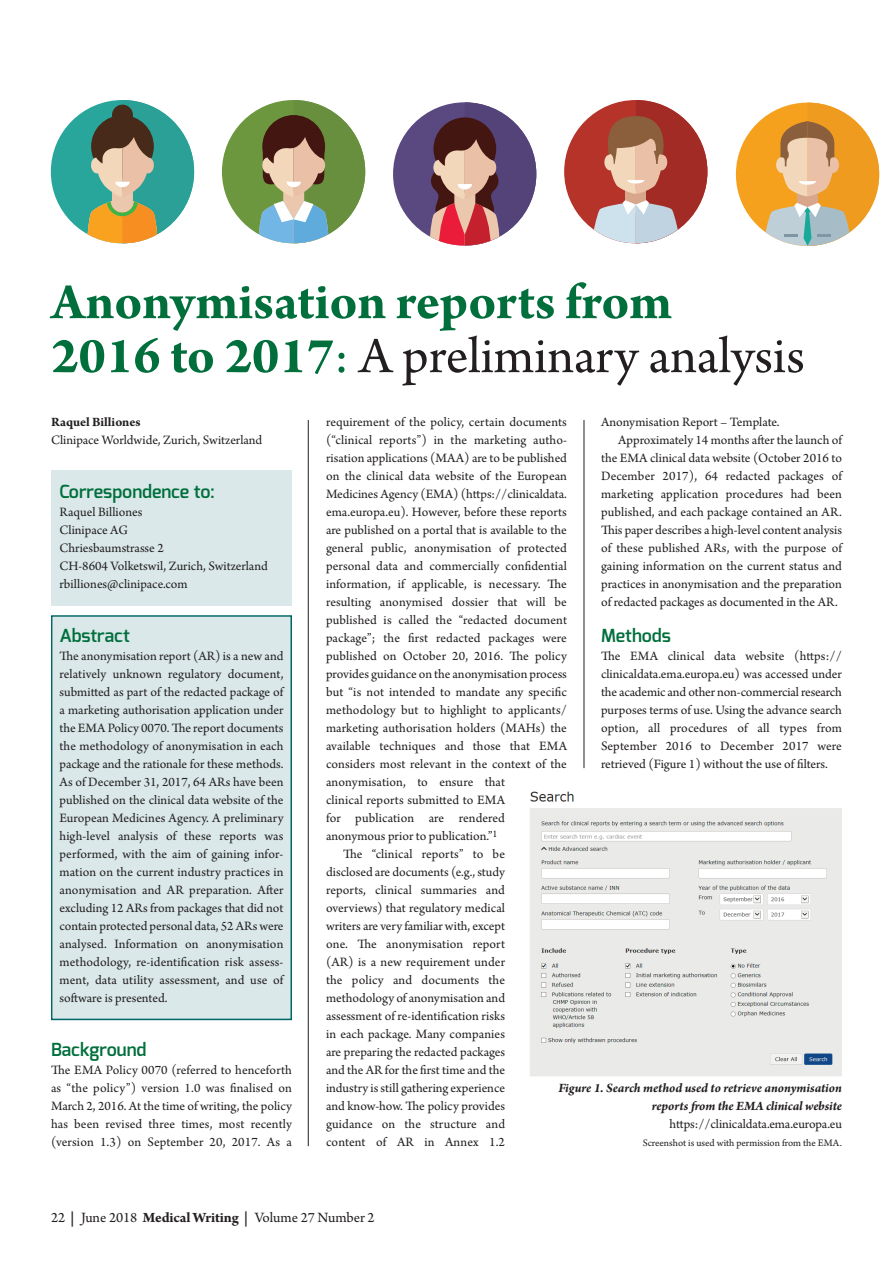
<style>
.page{position:relative;width:893px;height:1263px;background:#fff}
.page>*{position:absolute;margin:0;border:0;box-sizing:border-box;transform-origin:0 0}
.t1{font:700 54px/54px "Arno Pro";color:#006f3c}
.t2{font:600 18px "Exo";color:#006f3c}
.t3{font:15px "Arno Pro";letter-spacing:-.005em;color:#231f20}
.t4{font:13.5px/18px "Arno Pro";letter-spacing:.005em;color:#231f20;text-align:justify}
.t5{font:italic 700 13.5px/18px "Arno Pro";letter-spacing:-.005em;color:#231f20;text-align:right}
.t6{font:700 13.5px "Arno Pro";color:#231f20}
.t7{font:10.5px "Arno Pro";color:#231f20}
.s1{font-weight:400}
.s2{font-weight:400;color:#231f20}
.s3{font-weight:700}
</style>
<div class="page">
<div style="left:53px;top:617px;width:237px;height:402px;background:#dae8e9"></div>
<div style="left:51px;top:615px;width:241px;height:405px;border:2px solid #006667"></div>
<div style="left:52px;top:471px;width:240px;height:135px;background:#dae8e9"></div>
<div style="left:564px;top:100px;width:143px;height:143px;background:#b6332a;border-radius:50%"></div>
<svg style="left:591px;top:100px;width:116px;height:143px"></svg>
<div style="left:393px;top:102px;width:143px;height:144px;background:#5a4981;border-radius:50%"></div>
<svg style="left:429px;top:102px;width:107px;height:144px"></svg>
<div style="left:222px;top:100px;width:143px;height:143px;background:#6c973f;border-radius:50%"></div>
<svg style="left:258px;top:100px;width:107px;height:143px"></svg>
<div style="left:51px;top:100px;width:143px;height:143px;background:#29a69c;border-radius:50%"></div>
<svg style="left:87px;top:100px;width:107px;height:143px"></svg>
<div style="left:112px;top:105px;width:21px;height:21px;background:#472a19;border-radius:50%"></div>
<div style="left:736px;top:103px;width:143px;height:143px;background:#f5a11d;border-radius:50%"></div>
<svg style="left:762px;top:103px;width:117px;height:143px"></svg>
<img style="left:530px;top:791px;width:312px;height:285px">
<hr style="left:308px;top:420px;width:1px;height:726px;background:#231f20">
<hr style="left:584px;top:420px;width:1px;height:348px;background:#231f20">
<h1 class="t1" style="left:51px;top:280px;width:755px">Anonymisation reports from<br>2016 to 2017<span class="s1">:</span> <span class="s2">A preliminary analysis</span></h1>
<p class="t6" style="left:51px;top:417px;width:91px">Raquel Billiones</p>
<p class="t4" style="left:51px;top:432px;width:213px">Clinipace Worldwide, Zurich, Switzerland</p>
<h2 class="t2" style="left:60px;top:484px;width:157px">Correspondence to:</h2>
<p class="t4" style="left:60px;top:504px;width:210px;text-align:left">Raquel Billiones<br>Clinipace AG<br>Chriesbaumstrasse 2<br>CH-8604 Volketswil, Zurich, Switzerland rbilliones@clinipace.com</p>
<h2 class="t2" style="left:60px;top:628px;width:72px">Abstract</h2>
<p class="t4" style="left:60px;top:648px;width:225px">The anonymisation report (AR) is a new and relatively unknown regulatory document, submitted as part of the redacted package of a marketing authorisation application under the EMA Policy 0070. The report documents the methodology of anonymisation in each package and the rationale for these methods.<br>As of December 31, 2017, 64 ARs have been published on the clinical data website of the European Medicines Agency. A preliminary high-level analysis of these reports was performed, with the aim of gaining infor&shy;mation on the current industry practices in anonymisation and AR preparation. After excluding 12 ARs from packages that did not contain protected personal data, 52 ARs were analysed. Information on anonymisation methodology, re-identification risk assess&shy;ment, data utility assessment, and use of software is presented.</p>
<h2 class="t2" style="left:51px;top:1042px;width:97px">Background</h2>
<p class="t4" style="left:51px;top:1062px;width:242px">The EMA Policy 0070 (referred to henceforth as “the policy”) version 1.0 was finalised on March 2, 2016. At the time of writing, the policy has been revised three times, most recently (version 1.3) on September 20, 2017. As a</p>
<p class="t4" style="left:601px;top:414px;width:180px">Anonymisation Report – Template.</p>
<p class="t4" style="left:618px;top:432px;width:225px">Approximately 14 months after the launch of</p>
<p class="t4" style="left:601px;top:450px;width:242px">the EMA clinical data website (October 2016 to</p>
<p class="t4" style="left:601px;top:468px;width:242px">December 2017), 64 redacted packages of</p>
<p class="t4" style="left:601px;top:486px;width:242px">marketing application procedures had been</p>
<p class="t4" style="left:601px;top:504px;width:242px">published, and each package contained an AR.</p>
<p class="t4" style="left:601px;top:522px;width:242px">This paper describes a high-level content analysis</p>
<p class="t4" style="left:601px;top:540px;width:242px">of these published ARs, with the purpose of</p>
<p class="t4" style="left:601px;top:558px;width:242px">gaining information on the current status and</p>
<p class="t4" style="left:601px;top:576px;width:242px">practices in anonymisation and the preparation</p>
<p class="t4" style="left:601px;top:594px;width:238px">of redacted packages as documented in the AR.</p>
<h2 class="t2" style="left:601px;top:628px;width:71px">Methods</h2>
<p class="t4" style="left:601px;top:648px;width:242px">The EMA clinical data website (https:// clinicaldata.ema.europa.eu) was accessed under the academic and other non-commercial research purposes terms of use. Using the advance search option, all procedures of all types from September 2016 to December 2017 were retrieved (Figure 1) without the use of filters.</p>
<p class="t4" style="left:326px;top:414px;width:242px">requirement of the policy, certain documents</p>
<p class="t4" style="left:326px;top:432px;width:242px">(“clinical reports”) in the marketing autho-</p>
<p class="t4" style="left:326px;top:450px;width:242px">risation applications (MAA) are to be published</p>
<p class="t4" style="left:326px;top:468px;width:242px">on the clinical data website of the European</p>
<p class="t4" style="left:326px;top:486px;width:242px">Medicines Agency (EMA) (https://clinicaldata.</p>
<p class="t4" style="left:326px;top:504px;width:242px">ema.europa.eu). However, before these reports</p>
<p class="t4" style="left:326px;top:522px;width:242px">are published on a portal that is available to the</p>
<p class="t4" style="left:326px;top:540px;width:242px">general public, anonymisation of protected</p>
<p class="t4" style="left:326px;top:558px;width:242px">personal data and commercially confidential</p>
<p class="t4" style="left:326px;top:576px;width:242px">information, if applicable, is necessary. The</p>
<p class="t4" style="left:326px;top:594px;width:242px">resulting anonymised dossier that will be</p>
<p class="t4" style="left:326px;top:612px;width:242px">published is called the “redacted document</p>
<p class="t4" style="left:326px;top:630px;width:242px">package”; the first redacted packages were</p>
<p class="t4" style="left:326px;top:648px;width:242px">published on October 20, 2016. The policy</p>
<p class="t4" style="left:326px;top:666px;width:242px">provides guidance on the anonymisation process</p>
<p class="t4" style="left:326px;top:684px;width:242px">but “is not intended to mandate any specific</p>
<p class="t4" style="left:326px;top:702px;width:242px">methodology but to highlight to applicants/</p>
<p class="t4" style="left:326px;top:720px;width:242px">marketing authorisation holders (MAHs) the</p>
<p class="t4" style="left:326px;top:738px;width:242px">available techniques and those that EMA</p>
<p class="t4" style="left:326px;top:756px;width:242px">considers most relevant in the context of the</p>
<p class="t4" style="left:326px;top:774px;width:181px">anonymisation, to ensure that</p>
<p class="t4" style="left:326px;top:792px;width:181px">clinical reports submitted to EMA</p>
<p class="t4" style="left:326px;top:810px;width:181px">for publication are rendered</p>
<p class="t4" style="left:326px;top:828px;width:173px">anonymous prior to publication.”<sup>1</sup></p>
<p class="t4" style="left:343px;top:846px;width:164px">The “clinical reports” to be</p>
<p class="t4" style="left:326px;top:864px;width:181px">disclosed are documents (e.g., study</p>
<p class="t4" style="left:326px;top:882px;width:181px">reports, clinical summaries and</p>
<p class="t4" style="left:326px;top:900px;width:181px">overviews) that regulatory medical</p>
<p class="t4" style="left:326px;top:918px;width:181px">writers are very familiar with, except</p>
<p class="t4" style="left:326px;top:936px;width:181px">one. The anonymisation report</p>
<p class="t4" style="left:326px;top:954px;width:181px">(AR) is a new requirement under</p>
<p class="t4" style="left:326px;top:972px;width:181px">the policy and documents the</p>
<p class="t4" style="left:326px;top:990px;width:181px">methodology of anonymisation and</p>
<p class="t4" style="left:326px;top:1008px;width:181px">assessment of re-identification risks</p>
<p class="t4" style="left:326px;top:1026px;width:181px">in each package. Many companies</p>
<p class="t4" style="left:326px;top:1044px;width:181px">are preparing the redacted packages</p>
<p class="t4" style="left:326px;top:1062px;width:181px">and the AR for the first time and the</p>
<p class="t4" style="left:326px;top:1080px;width:181px">industry is still gathering experience</p>
<p class="t4" style="left:326px;top:1098px;width:181px">and know-how. The policy provides</p>
<p class="t4" style="left:326px;top:1116px;width:181px">guidance on the structure and</p>
<p class="t4" style="left:326px;top:1134px;width:181px">content of AR in Annex 1.2</p>
<p class="t5" style="left:558px;top:1080px;width:285px">Figure 1. Search method used to retrieve anonymisation reports from the EMA clinical website</p>
<p class="t4" style="left:669px;top:1116px;width:174px">https://clinicaldata.ema.europa.eu</p>
<p class="t7" style="left:643px;top:1139px;width:201px">Screenshot is used with permission from the EMA.</p>
<p class="t3" style="left:51px;top:1212px;width:325px">22 <span class="s3">|</span> June 2018 <span class="s3">Medical Writing |</span> Volume 27 Number 2</p>
</div>
